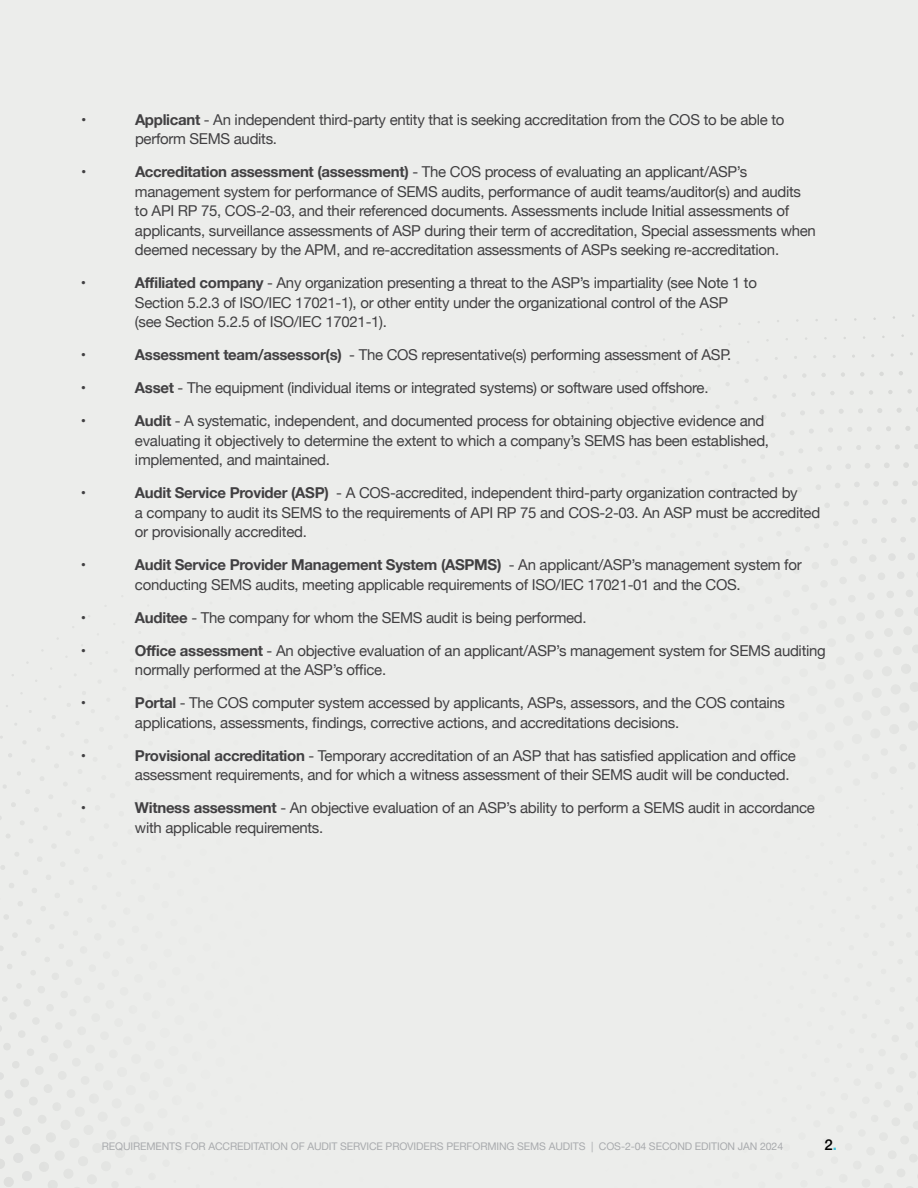
<style>
.page{position:relative;width:918px;height:1188px;background:#ecedeb}
.page>*{position:absolute;margin:0;border:0;box-sizing:border-box;transform-origin:0 0}
.t1{font:15px/19.5px "Helvetica Neue";letter-spacing:-.02em;color:#414042}
.t2{font:500 15px "Helvetica Neue LT Std";color:#000}
.t3{font:10.5px "Helvetica Neue";letter-spacing:-.01em;color:#a8aaad}
.s1{font-weight:700}
.s2{font-weight:700;color:#3dc3db}
</style>
<div class="page">
<p class="t1" style="left:81px;top:111px;width:7px">•</p>
<p class="t1" style="left:135px;top:111px;width:651px"><span class="s1">Applicant</span> - An independent third-party entity that is seeking accreditation from the COS to be able to perform SEMS audits.</p>
<p class="t1" style="left:81px;top:163px;width:7px">•</p>
<p class="t1" style="left:135px;top:163px;width:682px"><span class="s1">Accreditation assessment (assessment)</span> - The COS process of evaluating an applicant/ASP’s management system for performance of SEMS audits, performance of audit teams/auditor(s) and audits to API RP 75, COS-2-03, and their referenced documents. Assessments include Initial assessments of applicants, surveillance assessments of ASP during their term of accreditation, Special assessments when deemed necessary by the APM, and re-accreditation assessments of ASPs seeking re-accreditation.</p>
<p class="t1" style="left:81px;top:274px;width:7px">•</p>
<p class="t1" style="left:135px;top:274px;width:624px"><span class="s1">Affiliated company</span> - Any organization presenting a threat to the ASP’s impartiality (see Note 1 to<br>Section 5.2.3 of ISO/IEC 17021-1), or other entity under the organizational control of the ASP (see Section 5.2.5 of ISO/IEC 17021-1).</p>
<p class="t1" style="left:81px;top:346px;width:7px">•</p>
<p class="t1" style="left:135px;top:346px;width:598px"><span class="s1">Assessment team/assessor(s)</span> - The COS representative(s) performing assessment of ASP.</p>
<p class="t1" style="left:81px;top:379px;width:7px">•</p>
<p class="t1" style="left:135px;top:379px;width:575px"><span class="s1">Asset</span> - The equipment (individual items or integrated systems) or software used offshore.</p>
<p class="t1" style="left:81px;top:412px;width:7px">•</p>
<p class="t1" style="left:135px;top:412px;width:636px"><span class="s1">Audit</span> - A systematic, independent, and documented process for obtaining objective evidence and evaluating it objectively to determine the extent to which a company’s SEMS has been established, implemented, and maintained.</p>
<p class="t1" style="left:81px;top:484px;width:7px">•</p>
<p class="t1" style="left:135px;top:484px;width:687px"><span class="s1">Audit Service Provider (ASP)</span> - A COS-accredited, independent third-party organization contracted by<br>a company to audit its SEMS to the requirements of API RP 75 and COS-2-03. An ASP must be accredited or provisionally accredited.</p>
<p class="t1" style="left:81px;top:556px;width:7px">•</p>
<p class="t1" style="left:135px;top:556px;width:668px"><span class="s1">Audit Service Provider Management System (ASPMS)</span> - An applicant/ASP’s management system for conducting SEMS audits, meeting applicable requirements of ISO/IEC 17021-01 and the COS.</p>
<p class="t1" style="left:81px;top:609px;width:7px">•</p>
<p class="t1" style="left:135px;top:609px;width:453px"><span class="s1">Auditee</span> - The company for whom the SEMS audit is being performed.</p>
<p class="t1" style="left:81px;top:642px;width:7px">•</p>
<p class="t1" style="left:135px;top:642px;width:692px"><span class="s1">Office assessment</span> - An objective evaluation of an applicant/ASP’s management system for SEMS auditing normally performed at the ASP’s office.</p>
<p class="t1" style="left:81px;top:694px;width:7px">•</p>
<p class="t1" style="left:135px;top:694px;width:652px"><span class="s1">Portal</span> - The COS computer system accessed by applicants, ASPs, assessors, and the COS contains applications, assessments, findings, corrective actions, and accreditations decisions.</p>
<p class="t1" style="left:81px;top:747px;width:7px">•</p>
<p class="t1" style="left:135px;top:747px;width:662px"><span class="s1">Provisional accreditation</span> - Temporary accreditation of an ASP that has satisfied application and office assessment requirements, and for which a witness assessment of their SEMS audit will be conducted.</p>
<p class="t1" style="left:81px;top:799px;width:7px">•</p>
<p class="t1" style="left:135px;top:799px;width:682px"><span class="s1">Witness assessment</span> - An objective evaluation of an ASP’s ability to perform a SEMS audit in accordance with applicable requirements.</p>
<p class="t3" style="left:102px;top:1139px;width:683px">REQUIREMENTS FOR ACCREDITATION OF AUDIT SERVICE PROVIDERS PERFORMING SEMS AUDITS | COS-2-04 SECOND EDITION JAN 2024</p>
<p class="t2" style="left:824px;top:1136px;width:14px">2<span class="s2">.</span></p>
</div>
